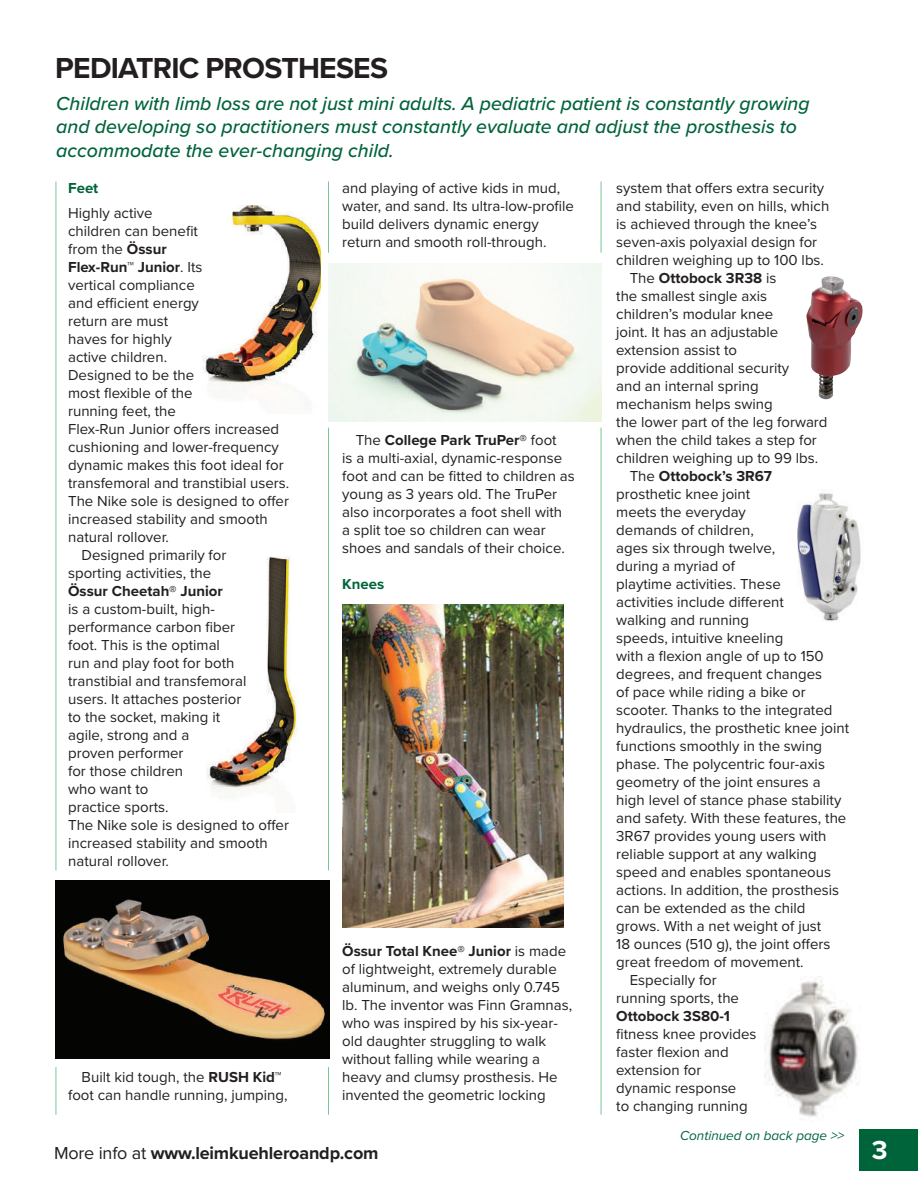
<style>
.page{position:relative;width:918px;height:1188px;background:#fff}
.page>*{position:absolute;margin:0;border:0;box-sizing:border-box;transform-origin:0 0}
.t1{font:700 30px "Proxima Nova";letter-spacing:-.025em;color:#231f20}
.t2{font:700 27px "Proxima Nova";color:#fff}
.t3{font:italic 500 19.5px/23.4px "Proxima Nova";color:#00643b}
.t4{font:700 18px "Proxima Nova";letter-spacing:-.01em;color:#231f20}
.t5{font:15px/18px "Proxima Nova";color:#231f20}
.t6{font:700 15px "Proxima Nova";color:#231f20}
.t7{font:700 15px "Proxima Nova";color:#00643b}
.t8{font:italic 13.5px "Proxima Nova";color:#00643b}
.s1{font-weight:700}
.s2{font-weight:400}
</style>
<div class="page">
<img style="left:203px;top:205px;width:118px;height:180px">
<img style="left:806px;top:276px;width:57px;height:123px">
<img style="left:206px;top:556px;width:91px;height:235px">
<hr style="left:56px;top:181px;width:1px;height:689px;background:#77c79a">
<hr style="left:328px;top:181px;width:1px;height:72px;background:#77c79a">
<hr style="left:601px;top:181px;width:1px;height:72px;background:#77c79a">
<div style="left:859px;top:1129px;width:59px;height:42px;background:#00643b"></div>
<img style="left:765px;top:976px;width:94px;height:141px">
<img style="left:797px;top:489px;width:64px;height:133px">
<img style="left:55px;top:880px;width:275px;height:178px">
<img style="left:342px;top:605px;width:222px;height:323px">
<hr style="left:56px;top:1067px;width:1px;height:48px;background:#77c79a">
<hr style="left:328px;top:1067px;width:1px;height:48px;background:#77c79a">
<img style="left:329px;top:263px;width:272px;height:158px">
<hr style="left:328px;top:428px;width:1px;height:442px;background:#77c79a">
<hr style="left:601px;top:428px;width:1px;height:687px;background:#77c79a">
<h1 class="t1" style="left:55px;top:45px;width:334px">PEDIATRIC PROSTHESES</h1>
<h3 class="t3" style="left:56px;top:91px;width:755px">Children with limb loss are not just mini adults. A pediatric patient is constantly growing and developing so practitioners must constantly evaluate and adjust the prosthesis to accommodate the ever-changing child.</h3>
<p class="t7" style="left:68px;top:177px;width:32px">Feet</p>
<p class="t5" style="left:68px;top:203px;width:86px">Highly active</p>
<p class="t5" style="left:68px;top:221px;width:131px">children can benefit</p>
<p class="t5" style="left:68px;top:239px;width:100px">from the <span class="s1">Össur</span></p>
<p class="t6" style="left:68px;top:256px;width:136px">Flex-Run™ Junior<span class="s2">. Its</span></p>
<p class="t5" style="left:68px;top:275px;width:128px">vertical compliance</p>
<p class="t5" style="left:68px;top:293px;width:132px">and efficient energy</p>
<p class="t5" style="left:68px;top:311px;width:102px">return are must</p>
<p class="t5" style="left:68px;top:329px;width:105px">haves for highly</p>
<p class="t5" style="left:68px;top:347px;width:100px">active children.</p>
<p class="t5" style="left:68px;top:365px;width:128px">Designed to be the</p>
<p class="t5" style="left:68px;top:383px;width:126px">most flexible of the</p>
<p class="t5" style="left:68px;top:401px;width:109px">running feet, the</p>
<p class="t5" style="left:68px;top:419px;width:213px">Flex-Run Junior offers increased</p>
<p class="t5" style="left:68px;top:437px;width:212px">cushioning and lower-frequency</p>
<p class="t5" style="left:68px;top:455px;width:217px">dynamic makes this foot ideal for</p>
<p class="t5" style="left:68px;top:473px;width:223px">transfemoral and transtibial users.</p>
<p class="t5" style="left:68px;top:491px;width:222px">The Nike sole is designed to offer</p>
<p class="t5" style="left:68px;top:509px;width:201px">increased stability and smooth</p>
<p class="t5" style="left:68px;top:527px;width:102px">natural rollover.</p>
<p class="t5" style="left:82px;top:545px;width:146px">Designed primarily for</p>
<p class="t5" style="left:68px;top:563px;width:145px">sporting activities, the</p>
<p class="t6" style="left:68px;top:580px;width:156px">Össur Cheetah® Junior</p>
<p class="t5" style="left:68px;top:599px;width:222px">is a custom-built, high&shy;performance carbon fiber<br>foot. This is the optimal<br>run and play foot for both transtibial and transfemoral users. It attaches posterior<br>to the socket, making it<br>agile, strong and a<br>proven performer<br>for those children<br>who want to<br>practice sports.<br>The Nike sole is designed to offer increased stability and smooth natural rollover.</p>
<p class="t5" style="left:68px;top:1067px;width:221px;text-align:center">Built kid tough, the <span class="s1">RUSH Kid™ </span>foot can handle running, jumping,</p>
<p class="t5" style="left:342px;top:179px;width:233px">and playing of active kids in mud, water, and sand. Its ultra-low-profile build delivers dynamic energy return and smooth roll-through.</p>
<p class="t5" style="left:342px;top:431px;width:234px;text-indent:14px">The <span class="s1">College Park TruPer®</span> foot<br>is a multi-axial, dynamic-response foot and can be fitted to children as young as 3 years old. The TruPer also incorporates a foot shell with<br>a split toe so children can wear shoes and sandals of their choice.</p>
<p class="t7" style="left:342px;top:573px;width:43px">Knees</p>
<p class="t5" style="left:342px;top:941px;width:231px"><span class="s1">Össur Total Knee® Junior</span> is made of lightweight, extremely durable aluminum, and weighs only 0.745 lb. The inventor was Finn Gramnas, who was inspired by his six-year&shy;old daughter struggling to walk without falling while wearing a heavy and clumsy prosthesis. He invented the geometric locking</p>
<p class="t5" style="left:616px;top:179px;width:209px">system that offers extra security</p>
<p class="t5" style="left:616px;top:197px;width:215px">and stability, even on hills, which</p>
<p class="t5" style="left:616px;top:215px;width:202px">is achieved through the knee’s</p>
<p class="t5" style="left:616px;top:233px;width:202px">seven-axis polyaxial design for</p>
<p class="t5" style="left:616px;top:251px;width:209px">children weighing up to 100 lbs.</p>
<p class="t6" style="left:630px;top:267px;width:148px"><span class="s2">The</span> Ottobock 3R38 <span class="s2">is</span></p>
<p class="t5" style="left:616px;top:287px;width:152px">the smallest single axis</p>
<p class="t5" style="left:616px;top:305px;width:159px">children’s modular knee</p>
<p class="t5" style="left:616px;top:323px;width:164px">joint. It has an adjustable</p>
<p class="t5" style="left:616px;top:341px;width:122px">extension assist to</p>
<p class="t5" style="left:616px;top:359px;width:175px">provide additional security</p>
<p class="t5" style="left:616px;top:377px;width:144px">and an internal spring</p>
<p class="t5" style="left:616px;top:395px;width:158px">mechanism helps swing</p>
<p class="t5" style="left:616px;top:413px;width:213px">the lower part of the leg forward</p>
<p class="t5" style="left:616px;top:431px;width:202px">when the child takes a step for</p>
<p class="t5" style="left:616px;top:449px;width:204px">children weighing up to 99 lbs.</p>
<p class="t6" style="left:630px;top:465px;width:144px"><span class="s2">The</span> Ottobock’s 3R67</p>
<p class="t5" style="left:616px;top:485px;width:136px">prosthetic knee joint</p>
<p class="t5" style="left:616px;top:503px;width:131px">meets the everyday</p>
<p class="t5" style="left:616px;top:521px;width:139px">demands of children,</p>
<p class="t5" style="left:616px;top:539px;width:160px">ages six through twelve,</p>
<p class="t5" style="left:616px;top:557px;width:120px">during a myriad of</p>
<p class="t5" style="left:616px;top:575px;width:166px">playtime activities. These</p>
<p class="t5" style="left:616px;top:593px;width:169px">activities include different</p>
<p class="t5" style="left:616px;top:611px;width:134px">walking and running</p>
<p class="t5" style="left:616px;top:629px;width:169px">speeds, intuitive kneeling</p>
<p class="t5" style="left:616px;top:647px;width:209px">with a flexion angle of up to 150</p>
<p class="t5" style="left:616px;top:665px;width:207px">degrees, and frequent changes</p>
<p class="t5" style="left:616px;top:683px;width:191px">of pace while riding a bike or</p>
<p class="t5" style="left:616px;top:701px;width:218px">scooter. Thanks to the integrated</p>
<p class="t5" style="left:616px;top:719px;width:234px">hydraulics, the prosthetic knee joint</p>
<p class="t5" style="left:616px;top:737px;width:207px">functions smoothly in the swing</p>
<p class="t5" style="left:616px;top:755px;width:210px">phase. The polycentric four-axis</p>
<p class="t5" style="left:616px;top:773px;width:206px">geometry of the joint ensures a</p>
<p class="t5" style="left:616px;top:791px;width:227px">high level of stance phase stability</p>
<p class="t5" style="left:616px;top:809px;width:232px">and safety. With these features, the</p>
<p class="t5" style="left:616px;top:827px;width:212px">3R67 provides young users with</p>
<p class="t5" style="left:616px;top:845px;width:202px">reliable support at any walking</p>
<p class="t5" style="left:616px;top:863px;width:216px">speed and enables spontaneous</p>
<p class="t5" style="left:616px;top:881px;width:225px">actions. In addition, the prosthesis</p>
<p class="t5" style="left:616px;top:899px;width:191px">can be extended as the child</p>
<p class="t5" style="left:616px;top:917px;width:207px">grows. With a net weight of just</p>
<p class="t5" style="left:616px;top:935px;width:216px">18 ounces (510 g), the joint offers</p>
<p class="t5" style="left:616px;top:953px;width:189px">great freedom of movement.</p>
<p class="t5" style="left:630px;top:971px;width:89px">Especially for</p>
<p class="t5" style="left:616px;top:989px;width:124px">running sports, the</p>
<p class="t6" style="left:616px;top:1005px;width:115px">Ottobock 3S80-1</p>
<p class="t5" style="left:616px;top:1025px;width:142px">fitness knee provides faster flexion and extension for dynamic response<br>to changing running</p>
<p class="t8" style="left:680px;top:1125px;width:166px">Continued on back page &gt;&gt;</p>
<p class="t4" style="left:54px;top:1140px;width:326px"><span class="s2">More info at</span> www.leimkuehleroandp.com</p>
<h2 class="t2" style="left:872px;top:1130px;width:17px">3</h2>
</div>
